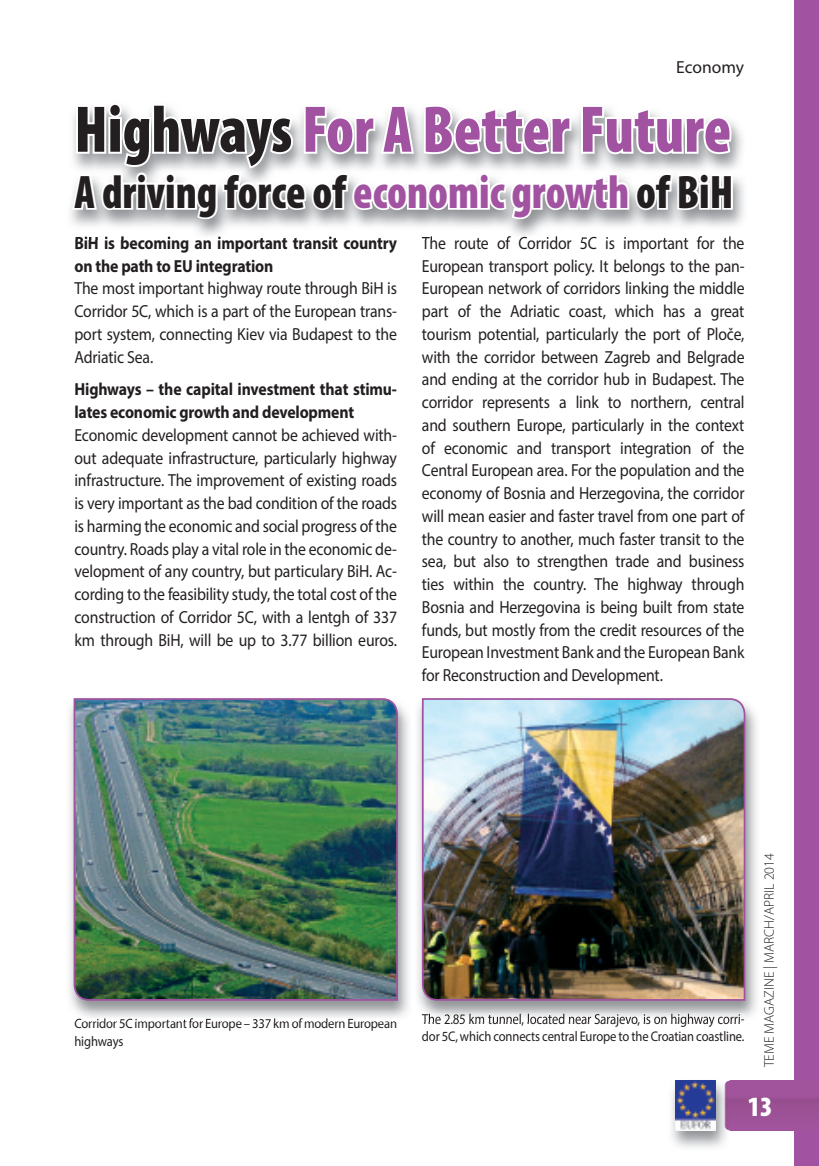
<style>
.page{position:relative;width:819px;height:1166px;background:#fff}
.page>*{position:absolute;margin:0;border:0;box-sizing:border-box;transform-origin:0 0}
.t1{font:900 condensed 66.5px "Myriad Pro";color:#a153a1;scale:.93 1}
.t2{font:900 condensed 47.25px "Myriad Pro";color:#231f20;scale:.93 1}
.t3{font:900 condensed 28px "Myriad Pro";color:#fff}
.t4{font:17.5px/22.8px "Myriad Pro";letter-spacing:-.01em;color:#231f20;text-align:justify;scale:.9 1}
.t5{font:700 17.5px/22.8px "Myriad Pro";letter-spacing:-.01em;color:#231f20;scale:.9 1}
.t6{font:17.5px "Myriad Pro";letter-spacing:-.01em;color:#231f20}
.t7{font:14px/17.5px "Myriad Pro";letter-spacing:-.01em;color:#231f20;scale:.9 1}
.t8{font:300 14px "Myriad Pro";color:#231f20}
.s1{color:#231f20}
.s2{color:#a153a1}
</style>
<div class="page">
<div style="left:794px;top:0;width:25px;height:1166px;background:#a153a1"></div>
<div style="left:729px;top:1081px;width:90px;height:49px;background:#9f5399"></div>
<img style="left:671px;top:1080px;width:58px;height:68px">
<img style="left:724px;top:1081px;width:5px;height:49px">
<img style="left:675px;top:1081px;width:40px;height:49px">
<img style="left:734px;top:124px;width:10px;height:102px">
<svg style="left:70px;top:106px;width:664px;height:134px"></svg>
<img style="left:69px;top:705px;width:340px;height:313px">
<img style="left:75px;top:1018px;width:278px;height:3px">
<img style="left:73px;top:698px;width:326px;height:303px">
<img style="left:417px;top:705px;width:340px;height:315px">
<img style="left:422px;top:1013px;width:322px;height:8px">
<img style="left:421px;top:698px;width:325px;height:303px">
<p class="t6" style="left:676px;top:57px;width:69px">Economy</p>
<h1 class="t1" style="left:74px;top:87px;width:707px"><span class="s1">Highways</span> For A Better Future</h1>
<h2 class="t2" style="left:74px;top:162px;width:710px">A driving force of <span class="s2">economic growth</span> of BiH</h2>
<p class="t5" style="left:74px;top:231px;width:360px">BiH is becoming an important transit country on the path to EU integration</p>
<p class="t4" style="left:74px;top:277px;width:360px">The most important highway route through BiH is Corridor 5C, which is a part of the European trans&shy;port system, connecting Kiev via Budapest to the Adriatic Sea.</p>
<p class="t5" style="left:74px;top:377px;width:360px">Highways – the capital investment that stimu&shy;lates economic growth and development</p>
<p class="t4" style="left:74px;top:423px;width:360px">Economic development cannot be achieved with&shy;out adequate infrastructure, particularly highway infrastructure. The improvement of existing roads is very important as the bad condition of the roads is harming the economic and social progress of the country. Roads play a vital role in the economic de&shy;velopment of any country, but particulary BiH. Ac&shy;cording to the feasibility study, the total cost of the construction of Corridor 5C, with a lentgh of 337 km through BiH, will be up to 3.77 billion euros.</p>
<p class="t4" style="left:422px;top:231px;width:360px">The route of Corridor 5C is important for the European transport policy. It belongs to the pan-European network of corridors linking the middle part of the Adriatic coast, which has a great tourism potential, particularly the port of Ploče, with the corridor between Zagreb and Belgrade and ending at the corridor hub in Budapest. The corridor represents a link to northern, central and southern Europe, particularly in the context of economic and transport integration of the Central European area. For the population and the economy of Bosnia and Herzegovina, the corridor will mean easier and faster travel from one part of the country to another, much faster transit to the sea, but also to strengthen trade and business ties within the country. The highway through Bosnia and Herzegovina is being built from state funds, but mostly from the credit resources of the European Investment Bank and the European Bank for Reconstruction and Development.</p>
<p class="t7" style="left:74px;top:1014px;width:360px">Corridor 5C important for Europe – 337 km of modern European highways</p>
<p class="t7" style="left:422px;top:1010px;width:360px">The 2.85 km tunnel, located near Sarajevo, is on highway corri&shy;dor 5C, which connects central Europe to the Croatian coastline.</p>
<p class="t8" style="left:760px;top:1067px;width:215px;rotate:-90deg">TEME MAGAZINE | MARCH/APRIL 2014</p>
<h3 class="t3" style="left:747px;top:1088px;width:26px">13</h3>
</div>
